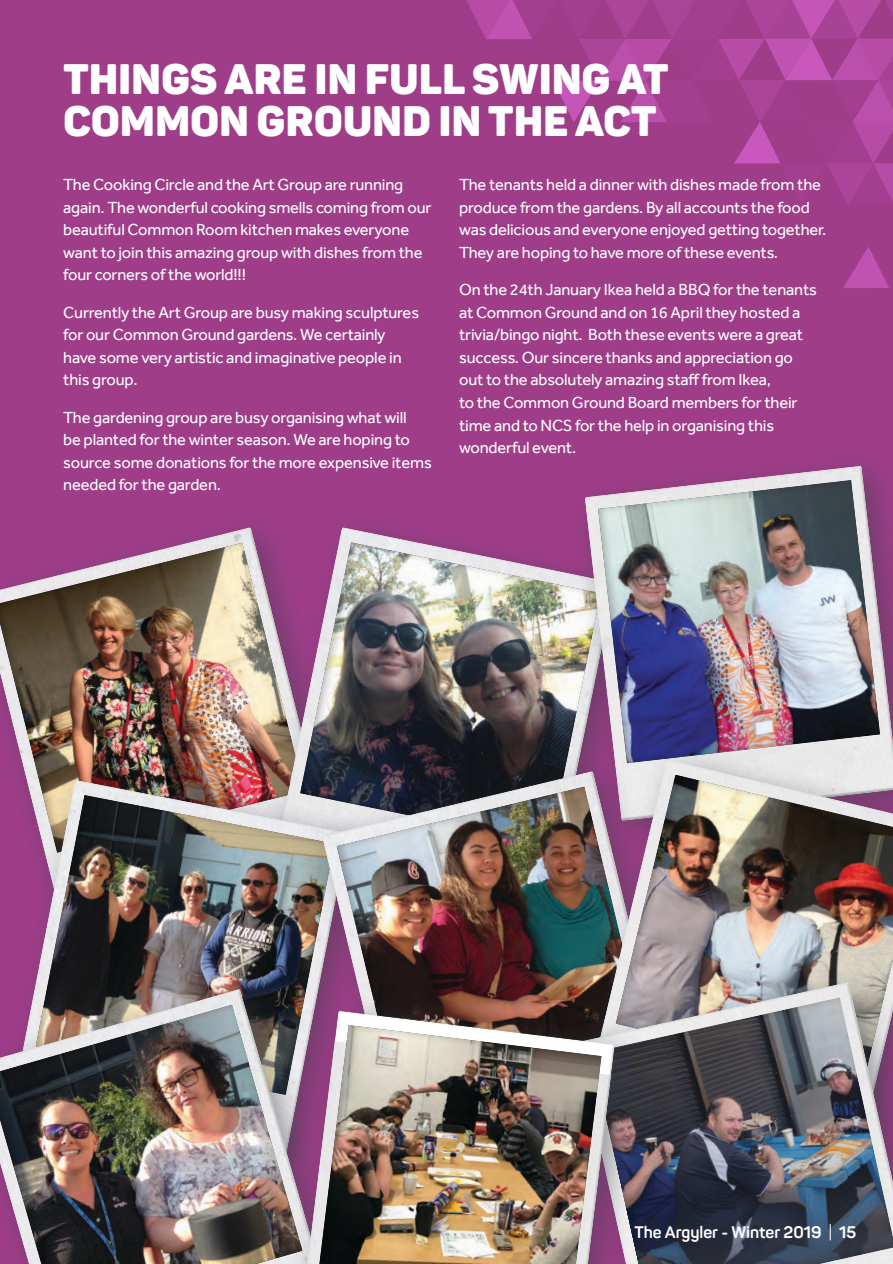
<style>
.page{position:relative;width:893px;height:1264px;background:#fff}
.page>*{position:absolute;margin:0;border:0;box-sizing:border-box;transform-origin:0 0}
.Main_Headings{font:900 42px/42px "Panton";letter-spacing:.01em;color:#fff}
.Body_text{font:16.5px/22.5px "Effra";letter-spacing:-.01em;color:#fff}
.Sub-Sub-heading{font:700 16.5px "Panton";color:#fff}
.s1{font-weight:400}
</style>
<div class="page">
<div style="left:0;top:0;width:893px;height:1263px;background:#9f3d89"></div>
<img style="left:0;top:539px;width:260px;height:224px">
<div style="left:260px;top:510px;width:389px;height:425px;background:#3a3e49;opacity:.5"></div>
<svg style="left:275px;top:526px;width:292px;height:237px"></svg>
<img style="left:297px;top:539px;width:270px;height:224px">
<div style="left:567px;top:448px;width:326px;height:407px;background:#3a3e49;opacity:.5"></div>
<svg style="left:583px;top:465px;width:310px;height:277px"></svg>
<img style="left:595px;top:477px;width:285px;height:265px">
<div style="left:0;top:763px;width:383px;height:423px;background:#3a3e49;opacity:.5"></div>
<img style="left:11px;top:779px;width:294px;height:193px">
<img style="left:33px;top:791px;width:272px;height:181px">
<div style="left:305px;top:754px;width:397px;height:432px;background:#3a3e49;opacity:.5"></div>
<svg style="left:321px;top:770px;width:253px;height:202px;background:#636069"></svg>
<img style="left:333px;top:783px;width:241px;height:210px">
<div style="left:574px;top:742px;width:319px;height:432px;background:#3a3e49;opacity:.5"></div>
<svg style="left:589px;top:758px;width:304px;height:206px;background:#9f9ea8"></svg>
<img style="left:612px;top:771px;width:281px;height:193px">
<div style="left:0;top:972px;width:363px;height:291px;background:#3a3e49;opacity:.5"></div>
<svg style="left:0;top:987px;width:330px;height:14px;background:#675560"></svg>
<img style="left:0;top:1001px;width:281px;height:262px">
<div style="left:560px;top:964px;width:333px;height:299px;background:#3a3e49;opacity:.5"></div>
<img style="left:575px;top:981px;width:318px;height:13px">
<img style="left:649px;top:994px;width:244px;height:269px">
<div style="left:281px;top:993px;width:368px;height:270px;background:#3a3e49;opacity:.5"></div>
<svg style="left:297px;top:1010px;width:318px;height:253px;background:#947287"></svg>
<img style="left:314px;top:1021px;width:288px;height:242px">
<svg style="left:843px;top:247px;width:46px;height:41px"></svg>
<svg style="left:466px;top:0;width:427px;height:204px"></svg>
<p class="Main_Headings" style="left:63px;top:58px;width:606px">THINGS ARE IN FULL SWING AT<br>COMMON GROUND IN THE ACT</p>
<p class="Body_text" style="left:63px;top:173px;width:370px">The Cooking Circle and the Art Group are running again. The wonderful cooking smells coming from our beautiful Common Room kitchen makes everyone want to join this amazing group with dishes from the four corners of the world!!!</p>
<p class="Body_text" style="left:63px;top:301px;width:357px">Currently the Art Group are busy making sculptures for our Common Ground gardens. We certainly have some very artistic and imaginative people in this group.</p>
<p class="Body_text" style="left:63px;top:406px;width:370px">The gardening group are busy organising what will<br>be planted for the winter season. We are hoping to source some donations for the more expensive items needed for the garden.</p>
<p class="Body_text" style="left:459px;top:173px;width:369px">The tenants held a dinner with dishes made from the produce from the gardens. By all accounts the food was delicious and everyone enjoyed getting together.<br>They are hoping to have more of these events.</p>
<p class="Body_text" style="left:459px;top:278px;width:359px">On the 24th January Ikea held a BBQ for the tenants at Common Ground and on 16 April they hosted a trivia/bingo night. Both these events were a great success. Our sincere thanks and appreciation go out to the absolutely amazing staff from Ikea,<br>to the Common Ground Board members for their time and to NCS for the help in organising this wonderful event.</p>
<p class="Sub-Sub-heading" style="left:634px;top:1221px;width:223px">The Argyler - Winter 2019 <span class="s1">|</span> 15</p>
</div>
